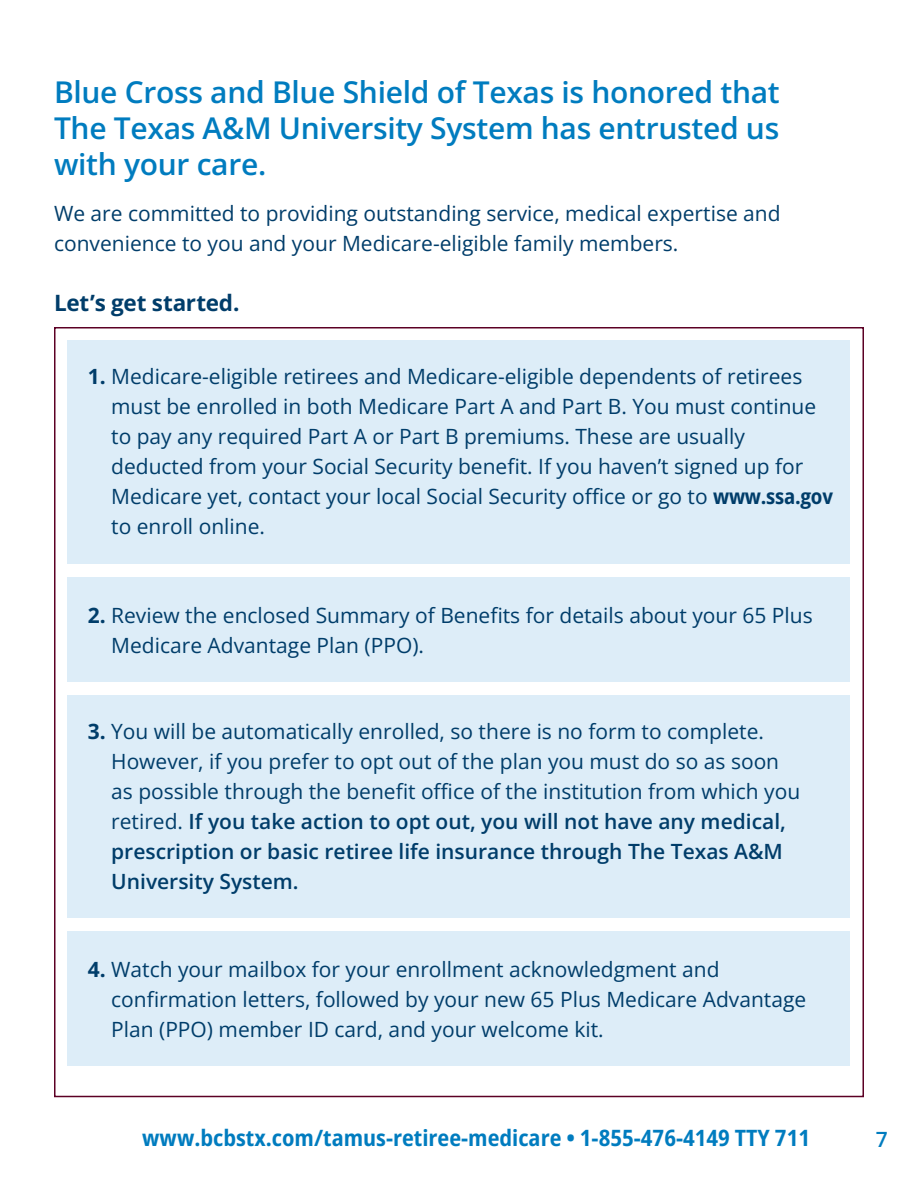
<style>
.page{position:relative;width:918px;height:1188px;background:#fff}
.page>*{position:absolute;margin:0;border:0;box-sizing:border-box;transform-origin:0 0}
.t1{font:600 30px/36px "Open Sans";letter-spacing:-.01em;color:#007cbf;text-align:justify}
.t2{font:700 semi-condensed 22.5px "Open Sans";color:#007cbf}
.t3{font:700 22.5px "Open Sans";letter-spacing:-.01em;color:#003d6a}
.t4{font:21px/30px "Open Sans";color:#003d6a}
.t5{font:600 21px "Open Sans";color:#007cbf}
.s1{font-weight:700}
.s2{font-weight:700;font-stretch:semi-condensed}
.s3{font-weight:600}
</style>
<div class="page">
<div style="left:54px;top:327px;width:810px;height:770px;background:#fff;border:2px solid #5c0024"></div>
<div style="left:68px;top:340px;width:782px;height:224px;background:#ddedf8"></div>
<div style="left:68px;top:695px;width:782px;height:223px;background:#ddedf8"></div>
<div style="left:68px;top:932px;width:782px;height:134px;background:#ddedf8"></div>
<div style="left:68px;top:578px;width:782px;height:104px;background:#ddedf8"></div>
<h2 class="t1" style="left:54px;top:73px;width:727px">Blue Cross and Blue Shield of Texas is honored that The Texas A&amp;M University System has entrusted us with your care.</h2>
<p class="t4" style="left:54px;top:198px;width:728px">We are committed to providing outstanding service, medical expertise and convenience to you and your Medicare-eligible family members.</p>
<h3 class="t3" style="left:54px;top:286px;width:187px">Let’s get started.</h3>
<p class="t4" style="left:111px;top:361px;width:723px;text-indent:-23px"><span class="s1">1.</span> Medicare-eligible retirees and Medicare-eligible dependents of retirees must be enrolled in both Medicare Part A and Part B. You must continue to pay any required Part A or Part B premiums. These are usually deducted from your Social Security benefit. If you haven’t signed up for Medicare yet, contact your local Social Security office or go to <span class="s2">www.ssa.gov </span>to enroll online.</p>
<p class="t4" style="left:111px;top:599px;width:703px;text-indent:-23px"><span class="s1">2.</span> Review the enclosed Summary of Benefits for details about your 65 Plus<br>Medicare Advantage Plan (PPO).</p>
<p class="t4" style="left:111px;top:716px;width:691px;text-indent:-23px"><span class="s1">3.</span> You will be automatically enrolled, so there is no form to complete.<br>However, if you prefer to opt out of the plan you must do so as soon as possible through the benefit office of the institution from which you retired. <span class="s3">If you take action to opt out, you will not have any medical, prescription or basic retiree life insurance through The Texas A&amp;M University System.</span></p>
<p class="t4" style="left:111px;top:953px;width:697px;text-indent:-23px"><span class="s1">4.</span> Watch your mailbox for your enrollment acknowledgment and confirmation letters, followed by your new 65 Plus Medicare Advantage<br>Plan (PPO) member ID card, and your welcome kit.</p>
<p class="t2" style="left:142px;top:1121px;width:669px">www.bcbstx.com/tamus-retiree-medicare • 1-855-476-4149 TTY 711</p>
<p class="t5" style="left:876px;top:1125px;width:14px">7</p>
</div>
